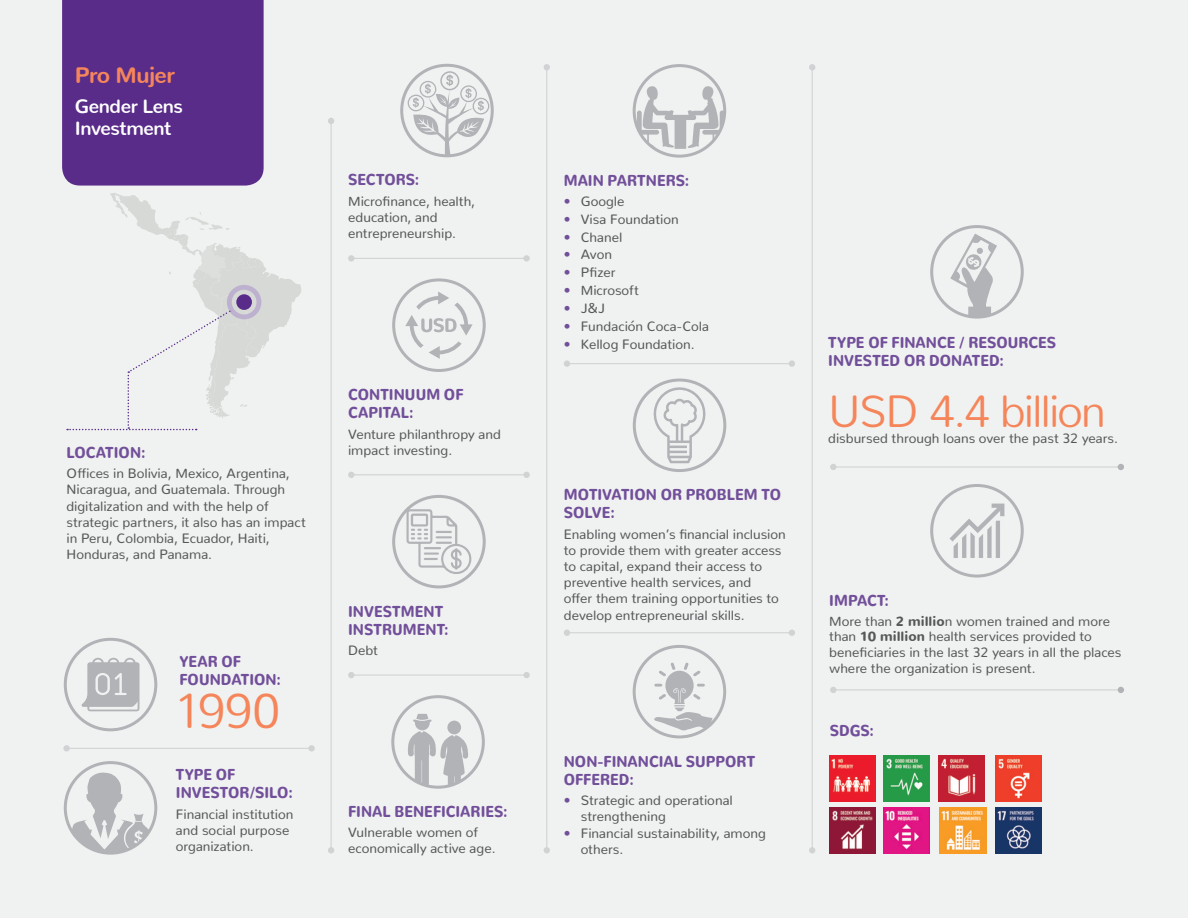
<style>
.page{position:relative;width:1188px;height:918px;background:#f0f2f1}
.page>*{position:absolute;margin:0;border:0;box-sizing:border-box;transform-origin:0 0}
.Info_cifra{font:300 49.2px "Nunito";color:#f5855a}
.Info_cifra-2{font:300 45px "Nunito";letter-spacing:-.045em;color:#f5855a}
.Info_Titu_1{font:800 22.35px "Nunito";letter-spacing:-.025em;color:#f5855a}
.Info_Titu_2{font:700 19.2px/22.5px "Nunito";letter-spacing:-.02em;color:#fff}
.Info_Sub{font:900 15.75px/18px "Nunito";letter-spacing:.005em;color:#724f9a;scale:.9 1}
.Info_texto{font:13.5px/16.2px "Nunito";color:#57585a}
.Info_texto_bullet{font:13.5px/15.8px "Nunito";color:#57585a}
.s1{font-weight:600;color:#724f9a}
.s2{font-weight:900}
</style>
<div class="page">
<svg style="left:637px;top:84px;width:87px;height:65px"></svg>
<div style="left:633px;top:64px;width:93px;height:94px;border:3px solid #b2b3b7;border-radius:50%"></div>
<svg style="left:408px;top:714px;width:60px;height:71px"></svg>
<div style="left:391px;top:695px;width:94px;height:94px;border:3px solid #b2b3b7;border-radius:50%"></div>
<svg style="left:81px;top:658px;width:59px;height:53px"></svg>
<div style="left:64px;top:638px;width:93px;height:93px;border:3px solid #b2b3b7;border-radius:50%"></div>
<svg style="left:950px;top:234px;width:47px;height:81px"></svg>
<div style="left:930px;top:225px;width:94px;height:94px;border:3px solid #b2b3b7;border-radius:50%"></div>
<hr style="left:331px;top:118px;width:1px;height:730px;background:#b2b3b7">
<svg style="left:328px;top:118px;width:6px;height:6px"></svg>
<svg style="left:328px;top:847px;width:6px;height:6px"></svg>
<hr style="left:546px;top:68px;width:1px;height:780px;background:#b2b3b7">
<svg style="left:544px;top:64px;width:6px;height:6px"></svg>
<svg style="left:544px;top:847px;width:6px;height:6px"></svg>
<hr style="left:812px;top:69px;width:1px;height:779px;background:#b2b3b7">
<svg style="left:809px;top:64px;width:6px;height:6px"></svg>
<svg style="left:809px;top:847px;width:6px;height:6px"></svg>
<svg style="left:71px;top:771px;width:81px;height:82px"></svg>
<div style="left:64px;top:761px;width:93px;height:94px;border:3px solid #b2b3b7;border-radius:50%"></div>
<svg style="left:407px;top:71px;width:83px;height:85px"></svg>
<div style="left:400px;top:64px;width:94px;height:93px;border:3px solid #b2b3b7;border-radius:50%"></div>
<hr style="left:68px;top:748px;width:245px;height:1px;background:#b2b3b7">
<div style="left:308px;top:745px;width:7px;height:7px;background:#d1d2d4;border-radius:50%"></div>
<div style="left:63px;top:745px;width:7px;height:7px;background:#d1d2d4;border-radius:50%"></div>
<hr style="left:353px;top:258px;width:174px;height:1px;background:#b2b3b7">
<div style="left:523px;top:255px;width:7px;height:7px;background:#d1d2d4;border-radius:50%"></div>
<div style="left:348px;top:255px;width:6px;height:7px;background:#d1d2d4;border-radius:50%"></div>
<hr style="left:353px;top:474px;width:174px;height:1px;background:#b2b3b7">
<div style="left:523px;top:472px;width:7px;height:6px;background:#d1d2d4;border-radius:50%"></div>
<svg style="left:348px;top:472px;width:6px;height:6px"></svg>
<hr style="left:569px;top:632px;width:222px;height:1px;background:#b2b3b7">
<svg style="left:789px;top:630px;width:6px;height:6px"></svg>
<svg style="left:564px;top:630px;width:6px;height:6px"></svg>
<hr style="left:569px;top:363px;width:222px;height:1px;background:#b2b3b7">
<div style="left:789px;top:360px;width:6px;height:7px;background:#d1d2d4;border-radius:50%"></div>
<div style="left:564px;top:360px;width:6px;height:7px;background:#d1d2d4;border-radius:50%"></div>
<hr style="left:353px;top:675px;width:174px;height:1px;background:#b2b3b7">
<div style="left:523px;top:672px;width:7px;height:6px;background:#d1d2d4;border-radius:50%"></div>
<svg style="left:348px;top:672px;width:6px;height:6px"></svg>
<div style="left:930px;top:484px;width:94px;height:94px;border:3px solid #b2b3b7;border-radius:50%"></div>
<svg style="left:950px;top:504px;width:54px;height:54px"></svg>
<svg style="left:650px;top:384px;width:59px;height:79px"></svg>
<div style="left:633px;top:379px;width:93px;height:93px;border:3px solid #b2b3b7;border-radius:50%"></div>
<div style="left:62px;top:0;width:202px;height:186px;background:#592c8a"></div>
<svg style="left:67px;top:193px;width:234px;height:237px"></svg>
<div style="left:236px;top:294px;width:16px;height:16px;background:#592c8a;border-radius:50%"></div>
<div style="left:227px;top:285px;width:34px;height:34px;border:5px solid #b3a0cc;border-radius:50%"></div>
<img style="left:829px;top:756px;width:46px;height:46px">
<img style="left:829px;top:807px;width:46px;height:46px">
<img style="left:884px;top:807px;width:46px;height:46px">
<img style="left:940px;top:807px;width:46px;height:46px">
<img style="left:995px;top:807px;width:46px;height:46px">
<img style="left:884px;top:756px;width:46px;height:46px">
<img style="left:939px;top:756px;width:46px;height:46px">
<img style="left:996px;top:756px;width:46px;height:46px">
<hr style="left:830px;top:466px;width:290px;height:2px;background:#b2b3b7">
<div style="left:830px;top:464px;width:7px;height:6px;background:#d1d2d4;border-radius:50%"></div>
<svg style="left:1118px;top:464px;width:6px;height:6px"></svg>
<hr style="left:830px;top:689px;width:290px;height:1px;background:#b2b3b7">
<div style="left:830px;top:687px;width:7px;height:6px;background:#d1d2d4;border-radius:50%"></div>
<svg style="left:1118px;top:687px;width:6px;height:6px"></svg>
<svg style="left:405px;top:292px;width:68px;height:67px"></svg>
<div style="left:392px;top:278px;width:94px;height:94px;border:3px solid #b2b3b7;border-radius:50%"></div>
<svg style="left:653px;top:663px;width:60px;height:68px"></svg>
<div style="left:633px;top:645px;width:93px;height:93px;border:3px solid #b2b3b7;border-radius:50%"></div>
<svg style="left:406px;top:509px;width:65px;height:66px"></svg>
<div style="left:392px;top:495px;width:94px;height:93px;border:3px solid #b2b3b7;border-radius:50%"></div>
<p class="Info_Titu_1" style="left:75px;top:55px;width:102px">Pro Mujer</p>
<p class="Info_Titu_2" style="left:75px;top:93px;width:110px">Gender Lens<br>Investment</p>
<p class="Info_Sub" style="left:348px;top:169px;width:81px">SECTORS:</p>
<p class="Info_texto" style="left:348px;top:192px;width:129px">Microfinance, health, education, and entrepreneurship.</p>
<p class="Info_Sub" style="left:66px;top:441px;width:89px">LOCATION:</p>
<p class="Info_texto" style="left:66px;top:464px;width:241px">Offices in Bolivia, Mexico, Argentina, Nicaragua, and Guatemala. Through digitalization and with the help of strategic partners, it also has an impact in Peru, Colombia, Ecuador, Haiti, Honduras, and Panama.</p>
<p class="Info_Sub" style="left:179px;top:650px;width:114px">YEAR OF<br>FOUNDATION:</p>
<p class="Info_cifra" style="left:174px;top:669px;width:107px">1990</p>
<p class="Info_Sub" style="left:176px;top:764px;width:132px">TYPE OF<br>INVESTOR/SILO:</p>
<p class="Info_texto" style="left:176px;top:804px;width:119px">Financial institution and social purpose organization.</p>
<p class="Info_Sub" style="left:348px;top:384px;width:130px">CONTINUUM OF<br>CAPITAL:</p>
<p class="Info_texto" style="left:348px;top:424px;width:154px">Venture philanthropy and impact investing.</p>
<p class="Info_Sub" style="left:348px;top:600px;width:113px">INVESTMENT<br>INSTRUMENT:</p>
<p class="Info_texto" style="left:348px;top:641px;width:31px">Debt</p>
<p class="Info_Sub" style="left:348px;top:800px;width:179px">FINAL BENEFICIARIES:</p>
<p class="Info_texto" style="left:348px;top:823px;width:149px">Vulnerable women of economically active age.</p>
<p class="Info_Sub" style="left:564px;top:169px;width:141px">MAIN PARTNERS:</p>
<p class="Info_texto" style="left:564px;top:191px;width:62px"><span class="s1">•</span> Google</p>
<p class="Info_texto" style="left:564px;top:209px;width:116px"><span class="s1">•</span> Visa Foundation</p>
<p class="Info_texto" style="left:564px;top:227px;width:60px"><span class="s1">•</span> Chanel</p>
<p class="Info_texto" style="left:564px;top:245px;width:50px"><span class="s1">•</span> Avon</p>
<p class="Info_texto" style="left:564px;top:263px;width:53px"><span class="s1">•</span> Pfizer</p>
<p class="Info_texto" style="left:564px;top:281px;width:77px"><span class="s1">•</span> Microsoft</p>
<p class="Info_texto" style="left:564px;top:299px;width:42px"><span class="s1">•</span> J&amp;J</p>
<p class="Info_texto" style="left:564px;top:317px;width:147px"><span class="s1">•</span> Fundación Coca-Cola</p>
<p class="Info_texto" style="left:564px;top:334px;width:132px"><span class="s1">•</span> Kellog Foundation.</p>
<p class="Info_Sub" style="left:564px;top:484px;width:243px">MOTIVATION OR PROBLEM TO<br>SOLVE:</p>
<p class="Info_texto" style="left:564px;top:524px;width:223px">Enabling women’s financial inclusion to provide them with greater access to capital, expand their access to preventive health services, and<br>offer them training opportunities to develop entrepreneurial skills.</p>
<p class="Info_Sub" style="left:564px;top:750px;width:214px">NON-FINANCIAL SUPPORT<br>OFFERED:</p>
<p class="Info_texto" style="left:581px;top:791px;width:154px;line-height:15.8px;text-indent:-17px"><span class="s1">•</span> Strategic and operational strengthening</p>
<p class="Info_texto" style="left:581px;top:824px;width:187px;line-height:15.8px;text-indent:-17px"><span class="s1">•</span> Financial sustainability, among others.</p>
<p class="Info_Sub" style="left:828px;top:331px;width:255px">TYPE OF FINANCE / RESOURCES<br>INVESTED OR DONATED:</p>
<p class="Info_cifra-2" style="left:828px;top:373px;width:279px">USD 4.4 billion</p>
<p class="Info_texto" style="left:828px;top:429px;width:291px">disbursed through loans over the past 32 years.</p>
<p class="Info_Sub" style="left:829px;top:589px;width:68px">IMPACT:</p>
<p class="Info_texto_bullet" style="left:829px;top:612px;width:294px">More than <span class="s2">2 millio</span>n women trained and more than <span class="s2">10 million</span> health services provided to beneficiaries in the last 32 years in all the places where the organization is present.</p>
<p class="Info_Sub" style="left:830px;top:719px;width:51px">SDGS:</p>
</div>
